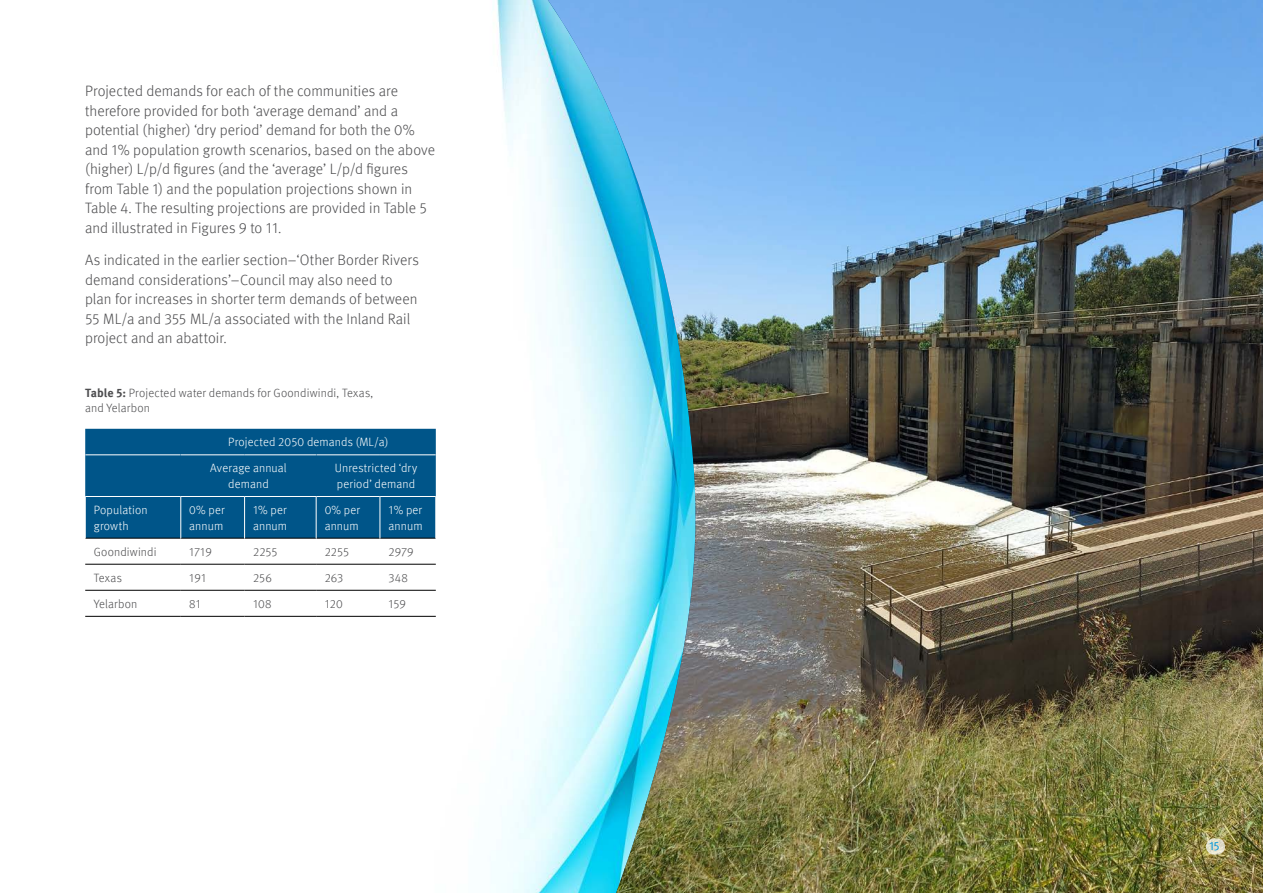
<style>
.page{position:relative;width:1263px;height:893px;background:#fff}
.page>*{position:absolute;margin:0;border:0;box-sizing:border-box;transform-origin:0 0}
.body{font:300 15px/19.5px "Meta Pro";color:#4d4d4f}
.body-2{font:300 12px/15.6px "Meta Pro";letter-spacing:.01em;color:#fff}
.body-3{font:300 12px/15px "Meta Pro";letter-spacing:.01em;color:#4d4d4f}
.t1{font:12px "Meta Pro Norm";color:#0096db}
.s1{font-weight:700}
</style>
<div class="page">
<img style="left:85px;top:0;width:457px;height:893px">
<img style="left:548px;top:0;width:715px;height:893px">
<div style="left:85px;top:429px;width:351px;height:109px;background:#005589"></div>
<hr style="left:85px;top:564px;width:96px;height:1px;background:#000">
<hr style="left:181px;top:564px;width:64px;height:1px;background:#000">
<hr style="left:245px;top:564px;width:71px;height:1px;background:#000">
<hr style="left:316px;top:564px;width:64px;height:1px;background:#000">
<hr style="left:380px;top:564px;width:56px;height:1px;background:#000">
<hr style="left:85px;top:590px;width:96px;height:1px;background:#000">
<hr style="left:181px;top:590px;width:64px;height:1px;background:#000">
<hr style="left:245px;top:590px;width:71px;height:1px;background:#000">
<hr style="left:316px;top:590px;width:64px;height:1px;background:#000">
<hr style="left:380px;top:590px;width:56px;height:1px;background:#000">
<hr style="left:85px;top:538px;width:96px;height:1px;background:#000">
<hr style="left:181px;top:538px;width:63px;height:1px;background:#000">
<hr style="left:245px;top:538px;width:71px;height:1px;background:#000">
<hr style="left:316px;top:538px;width:64px;height:1px;background:#000">
<hr style="left:380px;top:538px;width:56px;height:1px;background:#000">
<hr style="left:85px;top:616px;width:96px;height:1px;background:#000">
<hr style="left:181px;top:616px;width:64px;height:1px;background:#000">
<hr style="left:245px;top:616px;width:71px;height:1px;background:#000">
<hr style="left:316px;top:616px;width:64px;height:1px;background:#000">
<hr style="left:380px;top:616px;width:56px;height:1px;background:#000">
<hr style="left:85px;top:455px;width:96px;height:1px;background:#fff">
<hr style="left:181px;top:455px;width:64px;height:1px;background:#fff">
<hr style="left:245px;top:455px;width:71px;height:1px;background:#fff">
<hr style="left:316px;top:455px;width:64px;height:1px;background:#fff">
<hr style="left:380px;top:455px;width:56px;height:1px;background:#fff">
<hr style="left:85px;top:496px;width:96px;height:1px;background:#fff">
<hr style="left:181px;top:496px;width:63px;height:1px;background:#fff">
<hr style="left:245px;top:496px;width:71px;height:1px;background:#fff">
<hr style="left:316px;top:496px;width:64px;height:1px;background:#fff">
<hr style="left:380px;top:496px;width:56px;height:1px;background:#fff">
<hr style="left:85px;top:496px;width:1px;height:42px;background:#fff">
<hr style="left:181px;top:496px;width:1px;height:42px;background:#fff">
<hr style="left:244px;top:496px;width:1px;height:42px;background:#fff">
<hr style="left:316px;top:496px;width:1px;height:42px;background:#fff">
<hr style="left:380px;top:496px;width:1px;height:42px;background:#fff">
<hr style="left:436px;top:496px;width:1px;height:42px;background:#fff">
<svg style="left:1206px;top:838px;width:19px;height:17px"></svg>
<p class="body" style="left:85px;top:81px;width:352px">Projected demands for each of the communities are therefore provided for both ‘average demand’ and a potential (higher) ‘dry period’ demand for both the 0% and 1% population growth scenarios, based on the above (higher) L/p/d figures (and the ‘average’ L/p/d figures from Table 1) and the population projections shown in Table 4. The resulting projections are provided in Table 5 and illustrated in Figures 9 to 11.</p>
<p class="body" style="left:85px;top:249px;width:335px">As indicated in the earlier section–‘Other Border Rivers demand considerations’–Council may also need to plan for increases in shorter term demands of between 55 ML/a and 355 ML/a associated with the Inland Rail project and an abattoir.</p>
<p class="body-3" style="left:85px;top:384px;width:290px"><span class="s1">Table 5:</span> Projected water demands for Goondiwindi, Texas, and Yelarbon</p>
<p class="body-2" style="left:228px;top:434px;width:162px">Projected 2050 demands (ML/a)</p>
<p class="body-2" style="left:210px;top:460px;width:78px;text-align:center">Average annual demand</p>
<p class="body-2" style="left:335px;top:460px;width:84px">Unrestricted ‘dry period’ demand</p>
<p class="body-2" style="left:94px;top:501px;width:55px">Population growth</p>
<p class="body-2" style="left:189px;top:501px;width:37px">0% per annum</p>
<p class="body-2" style="left:253px;top:501px;width:36px">1% per annum</p>
<p class="body-2" style="left:325px;top:501px;width:37px">0% per annum</p>
<p class="body-2" style="left:388px;top:501px;width:36px">1% per annum</p>
<p class="body-3" style="left:94px;top:543px;width:64px">Goondiwindi</p>
<p class="body-3" style="left:189px;top:543px;width:24px">1719</p>
<p class="body-3" style="left:253px;top:543px;width:26px">2255</p>
<p class="body-3" style="left:325px;top:543px;width:26px">2255</p>
<p class="body-3" style="left:388px;top:543px;width:26px">2979</p>
<p class="body-3" style="left:94px;top:569px;width:30px">Texas</p>
<p class="body-3" style="left:189px;top:569px;width:19px">191</p>
<p class="body-3" style="left:253px;top:569px;width:20px">256</p>
<p class="body-3" style="left:325px;top:569px;width:20px">263</p>
<p class="body-3" style="left:388px;top:569px;width:21px">348</p>
<p class="body-3" style="left:94px;top:596px;width:45px">Yelarbon</p>
<p class="body-3" style="left:189px;top:596px;width:14px">81</p>
<p class="body-3" style="left:253px;top:596px;width:20px">108</p>
<p class="body-3" style="left:325px;top:596px;width:20px">120</p>
<p class="body-3" style="left:388px;top:596px;width:19px">159</p>
<p class="t1" style="left:1209px;top:837px;width:12px">15</p>
</div>
